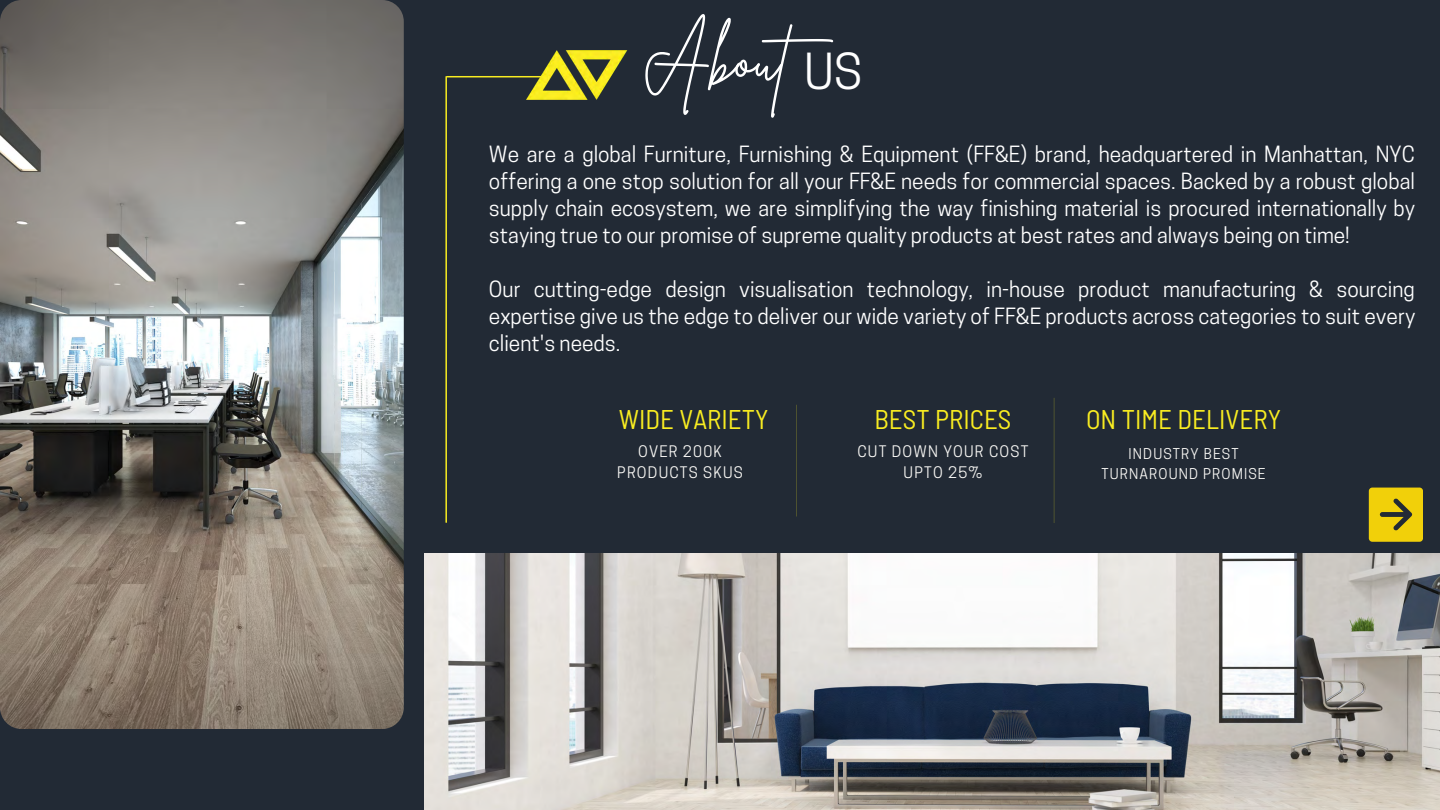
<style>
.page{position:relative;width:1440px;height:810px;background:#222a35}
.page>*{position:absolute;margin:0;border:0;box-sizing:border-box;transform-origin:0 0}
.t1{font:63.7px "Brittany Signature";color:#fff}
.t2{font:46.7px "Cooper Hewitt";color:#fff}
.t3{font:semi-condensed 27px "Barlow";color:#f9ed21}
.t4{font:21px/27px "Cooper Hewitt";color:#fff;text-align:justify}
.t5{font:15px/21.8px "Cooper Hewitt";letter-spacing:.08em;color:#f8f7f4;text-align:center}
.t6{font:14px/20.2px "Cooper Hewitt";letter-spacing:.08em;color:#f8f7f4;text-align:center}
</style>
<div class="page">
<img style="left:0;top:0;width:404px;height:729px;border-radius:22px">
<hr style="left:445px;top:77px;width:2px;height:445px;background:#f9ed21">
<img style="left:425px;top:554px;width:1015px;height:256px">
<hr style="left:447px;top:76px;width:96px;height:1px;background:#f9ed21">
<img style="left:526px;top:50px;width:102px;height:49px">
<hr style="left:796px;top:405px;width:1px;height:112px;background:#f9ed21">
<hr style="left:1054px;top:398px;width:1px;height:125px;background:#f9ed21">
<div style="left:1369px;top:488px;width:54px;height:54px;background:#f1d00a;border-radius:4px"></div>
<svg style="left:1380px;top:498px;width:32px;height:33px"></svg>
<h1 class="t1" style="left:642px;top:17px;width:210px">About</h1>
<h2 class="t2" style="left:804px;top:54px;width:59px">US</h2>
<p class="t4" style="left:489px;top:144px;width:928px">We are a global Furniture, Furnishing &amp; Equipment (FF&amp;E) brand, headquartered in Manhattan, NYC offering a one stop solution for all your FF&amp;E needs for commercial spaces. Backed by a robust global supply chain ecosystem, we are simplifying the way finishing material is procured internationally by staying true to our promise of supreme quality products at best rates and always being on time!</p>
<p class="t4" style="left:489px;top:279px;width:928px">Our cutting-edge design visualisation technology, in-house product manufacturing &amp; sourcing expertise give us the edge to deliver our wide variety of FF&amp;E products across categories to suit every client's needs.</p>
<p class="t3" style="left:619px;top:402px;width:151px">WIDE VARIETY</p>
<p class="t5" style="left:617px;top:442px;width:127px">OVER 200K<br>PRODUCTS SKUS</p>
<p class="t3" style="left:874px;top:402px;width:139px">BEST PRICES</p>
<p class="t5" style="left:857px;top:442px;width:172px">CUT DOWN YOUR COST<br>UPTO 25%</p>
<p class="t3" style="left:1086px;top:402px;width:197px">ON TIME DELIVERY</p>
<p class="t6" style="left:1102px;top:445px;width:166px">INDUSTRY BEST<br>TURNAROUND PROMISE</p>
</div>
